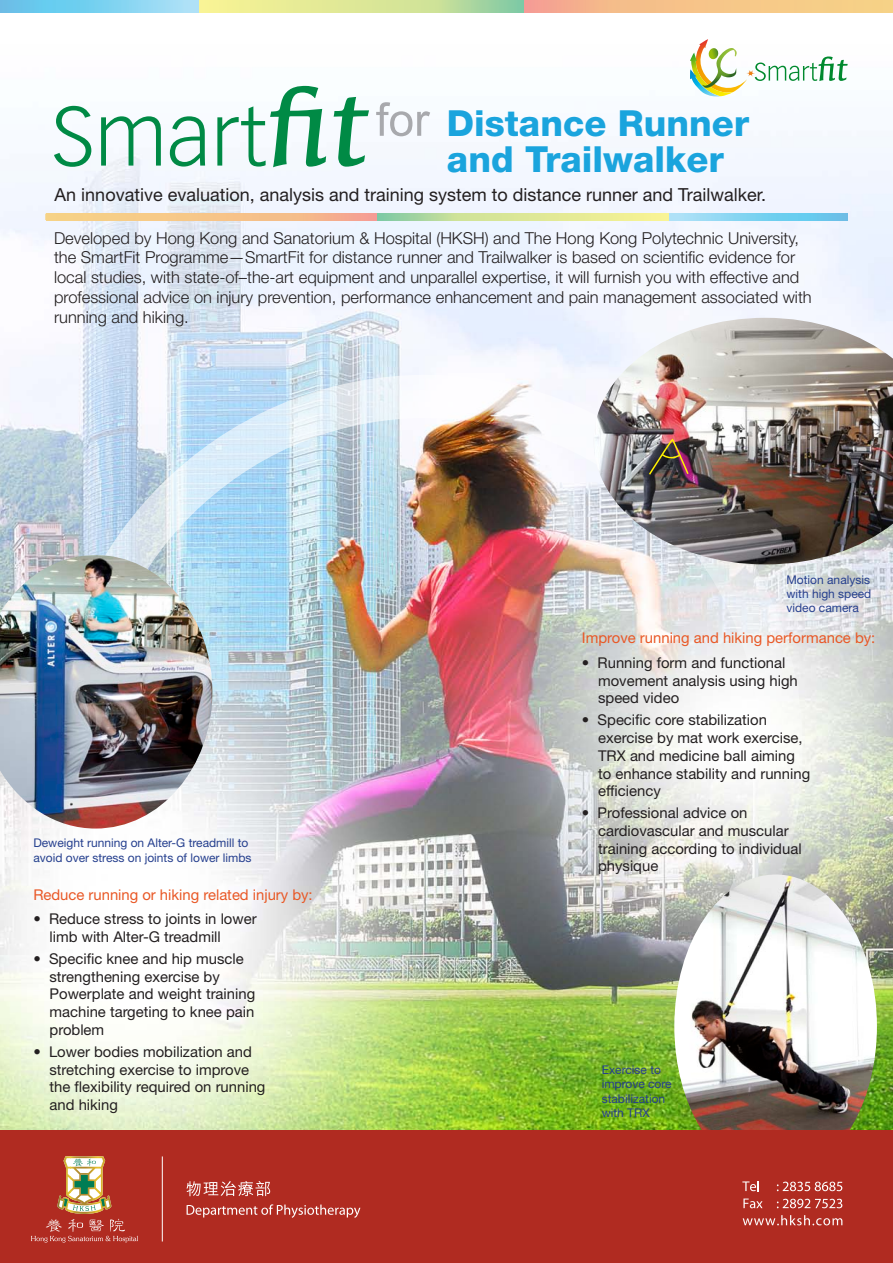
<style>
.page{position:relative;width:893px;height:1263px;background:#fff}
.page>*{position:absolute;margin:0;border:0;box-sizing:border-box;transform-origin:0 0}
.t1{font:800 36px/36px "Helvetica Neue LT Std";color:#1aa4dd}
.t2{font:18px "Helvetica Neue LT Std";color:#231f20}
.t3{font:300 16.5px/19.8px "Helvetica Neue LT Std";color:#231f20}
.t4{font:14.85px/17.9px "Helvetica Neue LT Std";color:#231f20}
.t5{font:14.85px "Helvetica Neue LT Std";color:#e95826}
.t6{font:12px/14.4px "Helvetica Neue LT Std";color:#253f8e}
</style>
<div class="page">
<img style="left:0;top:85px;width:893px;height:1045px">
<img style="left:51px;top:375px;width:751px;height:613px">
<img style="left:674px;top:874px;width:203px;height:256px">
<svg style="left:0;top:0;width:199px;height:13px;background:#80d1f0"></svg>
<svg style="left:199px;top:0;width:325px;height:13px;background:#d2e498"></svg>
<svg style="left:892px;top:0;width:1px;height:13px"></svg>
<svg style="left:524px;top:0;width:368px;height:13px;background:#f5c18a"></svg>
<div style="left:0;top:1130px;width:893px;height:133px;background:#b02b21"></div>
<hr style="left:162px;top:1156px;width:1px;height:85px;background:#fff">
<svg style="left:186px;top:1181px;width:85px;height:15px"></svg>
<svg style="left:187px;top:1204px;width:173px;height:14px"></svg>
<svg style="left:31px;top:1156px;width:107px;height:86px"></svg>
<svg style="left:742px;top:1181px;width:17px;height:10px"></svg>
<svg style="left:777px;top:1181px;width:65px;height:10px"></svg>
<svg style="left:743px;top:1198px;width:20px;height:10px"></svg>
<svg style="left:777px;top:1199px;width:65px;height:9px"></svg>
<svg style="left:743px;top:1215px;width:99px;height:10px"></svg>
<svg style="left:54px;top:106px;width:37px;height:61px"></svg>
<svg style="left:101px;top:116px;width:60px;height:50px"></svg>
<svg style="left:170px;top:116px;width:35px;height:51px"></svg>
<svg style="left:217px;top:86px;width:109px;height:81px"></svg>
<svg style="left:334px;top:97px;width:35px;height:70px"></svg>
<svg style="left:376px;top:102px;width:54px;height:34px"></svg>
<svg style="left:668px;top:214px;width:180px;height:6px"></svg>
<svg style="left:377px;top:214px;width:291px;height:6px;background:#d2e498"></svg>
<svg style="left:45px;top:214px;width:2px;height:6px"></svg>
<svg style="left:47px;top:214px;width:330px;height:6px;background:#f5c189"></svg>
<img style="left:0;top:555px;width:212px;height:273px">
<svg style="left:686px;top:39px;width:162px;height:64px"></svg>
<img style="left:594px;top:318px;width:299px;height:246px">
<img style="left:648px;top:439px;width:41px;height:37px">
<p class="t1" style="left:447px;top:106px;width:304px">Distance Runner and Trailwalker</p>
<p class="t2" style="left:55px;top:184px;width:713px">An innovative evaluation, analysis and training system to distance runner and Trailwalker.</p>
<p class="t3" style="left:54px;top:227px;width:759px">Developed by Hong Kong and Sanatorium &amp; Hospital (HKSH) and The Hong Kong Polytechnic University, the SmartFit Programme—SmartFit for distance runner and Trailwalker is based on scientific evidence for local studies, with state-of–the-art equipment and unparallel expertise, it will furnish you with effective and professional advice on injury prevention, performance enhancement and pain management associated with running and hiking.</p>
<p class="t6" style="left:33px;top:836px;width:220px">Deweight running on Alter-G treadmill to avoid over stress on joints of lower limbs</p>
<p class="t5" style="left:33px;top:885px;width:281px">Reduce running or hiking related injury by:</p>
<p class="t4" style="left:50px;top:910px;width:209px;text-indent:-16px">• Reduce stress to joints in lower limb with Alter-G treadmill</p>
<p class="t4" style="left:50px;top:949px;width:207px;text-indent:-16px">• Specific knee and hip muscle strengthening exercise by<br>Powerplate and weight training machine targeting to knee pain problem</p>
<p class="t4" style="left:50px;top:1042px;width:217px;text-indent:-16px">• Lower bodies mobilization and stretching exercise to improve the flexibility required on running and hiking</p>
<p class="t6" style="left:786px;top:572px;width:86px;text-align:justify">Motion analysis with high speed video camera</p>
<p class="t5" style="left:582px;top:629px;width:295px">Improve running and hiking performance by:</p>
<p class="t4" style="left:598px;top:653px;width:201px;text-indent:-16px">• Running form and functional movement analysis using high speed video</p>
<p class="t4" style="left:598px;top:711px;width:214px;text-indent:-16px">• Specific core stabilization exercise by mat work exercise,<br>TRX and medicine ball aiming to enhance stability and running efficiency</p>
<p class="t4" style="left:598px;top:803px;width:205px;text-indent:-16px">• Professional advice on cardiovascular and muscular training according to individual physique</p>
<p class="t6" style="left:602px;top:1062px;width:72px">Exercise to improve core stabilization with TRX</p>
</div>
